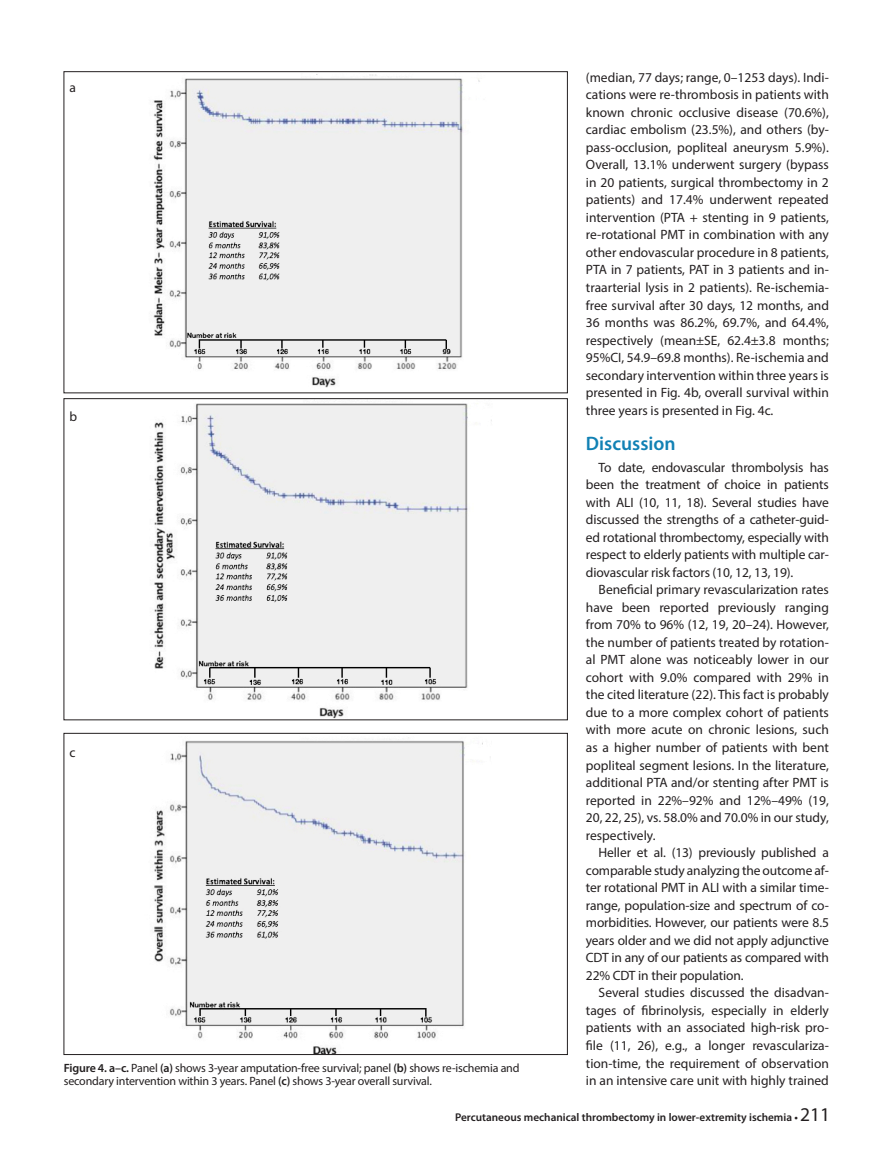
<style>
.page{position:relative;width:893px;height:1170px;background:#fff}
.page>*{position:absolute;margin:0;border:0;box-sizing:border-box;transform-origin:0 0}
.t1{font:600 19.5px "Myriad Pro";color:#1181b4}
.t2{font:13.5px/17.5px "Myriad Pro";color:#231f20;text-align:justify}
.t3{font:12px/13.5px "Myriad Pro";letter-spacing:-.015em;color:#231f20}
.t4{font:600 11.25px "Myriad Pro";color:#231f20}
.s1{font-weight:600}
.s2{font-weight:400;font-size:19.5px}
</style>
<div class="page">
<img style="left:154px;top:737px;width:337px;height:315px">
<div style="left:64px;top:733px;width:503px;height:321px;border:1px solid #231f20"></div>
<img style="left:154px;top:403px;width:338px;height:315px">
<div style="left:64px;top:398px;width:503px;height:322px;border:1px solid #231f20"></div>
<img style="left:153px;top:74px;width:327px;height:314px">
<div style="left:64px;top:71px;width:503px;height:322px;border:1px solid #231f20"></div>
<p class="t2" style="left:70px;top:79px;width:8px">a</p>
<p class="t2" style="left:70px;top:407px;width:9px">b</p>
<p class="t2" style="left:70px;top:743px;width:8px">c</p>
<p class="t3" style="left:64px;top:1060px;width:457px"><span class="s1">Figure 4. a–c.</span> Panel <span class="s1">(a)</span> shows 3-year amputation-free survival; panel <span class="s1">(b)</span> shows re-ischemia and secondary intervention within 3 years. Panel <span class="s1">(c)</span> shows 3-year overall survival.</p>
<p class="t2" style="left:586px;top:68px;width:245px">(median, 77 days; range, 0–1253 days). Indi&shy;cations were re-thrombosis in patients with known chronic occlusive disease (70.6%), cardiac embolism (23.5%), and others (by&shy;pass-occlusion, popliteal aneurysm 5.9%).<br>Overall, 13.1% underwent surgery (bypass in 20 patients, surgical thrombectomy in 2 patients) and 17.4% underwent repeated intervention (PTA + stenting in 9 patients, re-rotational PMT in combination with any other endovascular procedure in 8 patients, PTA in 7 patients, PAT in 3 patients and in&shy;traarterial lysis in 2 patients). Re-ischemia&shy;free survival after 30 days, 12 months, and 36 months was 86.2%, 69.7%, and 64.4%, respectively (mean±SE, 62.4±3.8 months; 95%CI, 54.9–69.8 months). Re-ischemia and secondary intervention within three years is presented in Fig. 4b, overall survival within three years is presented in Fig. 4c.</p>
<p class="t1" style="left:586px;top:431px;width:91px">Discussion</p>
<p class="t2" style="left:586px;top:458px;width:245px;text-indent:13px">To date, endovascular thrombolysis has been the treatment of choice in patients with ALI (10, 11, 18). Several studies have discussed the strengths of a catheter-guid&shy;ed rotational thrombectomy, especially with respect to elderly patients with multiple car&shy;diovascular risk factors (10, 12, 13, 19).</p>
<p class="t2" style="left:586px;top:580px;width:245px;text-indent:13px">Beneficial primary revascularization rates have been reported previously ranging from 70% to 96% (12, 19, 20–24). However, the number of patients treated by rotation&shy;al PMT alone was noticeably lower in our cohort with 9.0% compared with 29% in the cited literature (22). This fact is probably due to a more complex cohort of patients with more acute on chronic lesions, such as a higher number of patients with bent popliteal segment lesions. In the literature, additional PTA and/or stenting after PMT is reported in 22%–92% and 12%–49% (19, 20, 22, 25), vs. 58.0% and 70.0% in our study, respectively.</p>
<p class="t2" style="left:586px;top:843px;width:245px;text-indent:13px">Heller et al. (13) previously published a comparable study analyzing the outcome af&shy;ter rotational PMT in ALI with a similar time&shy;range, population-size and spectrum of co&shy;morbidities. However, our patients were 8.5 years older and we did not apply adjunctive CDT in any of our patients as compared with 22% CDT in their population.</p>
<p class="t2" style="left:586px;top:983px;width:245px;text-indent:13px">Several studies discussed the disadvan&shy;tages of fibrinolysis, especially in elderly patients with an associated high-risk pro&shy;file (11, 26), e.g., a longer revasculariza&shy;tion-time, the requirement of observation in an intensive care unit with highly trained</p>
<p class="t4" style="left:455px;top:1109px;width:377px">Percutaneous mechanical thrombectomy in lower-extremity ischemia • <span class="s2">211</span></p>
</div>
